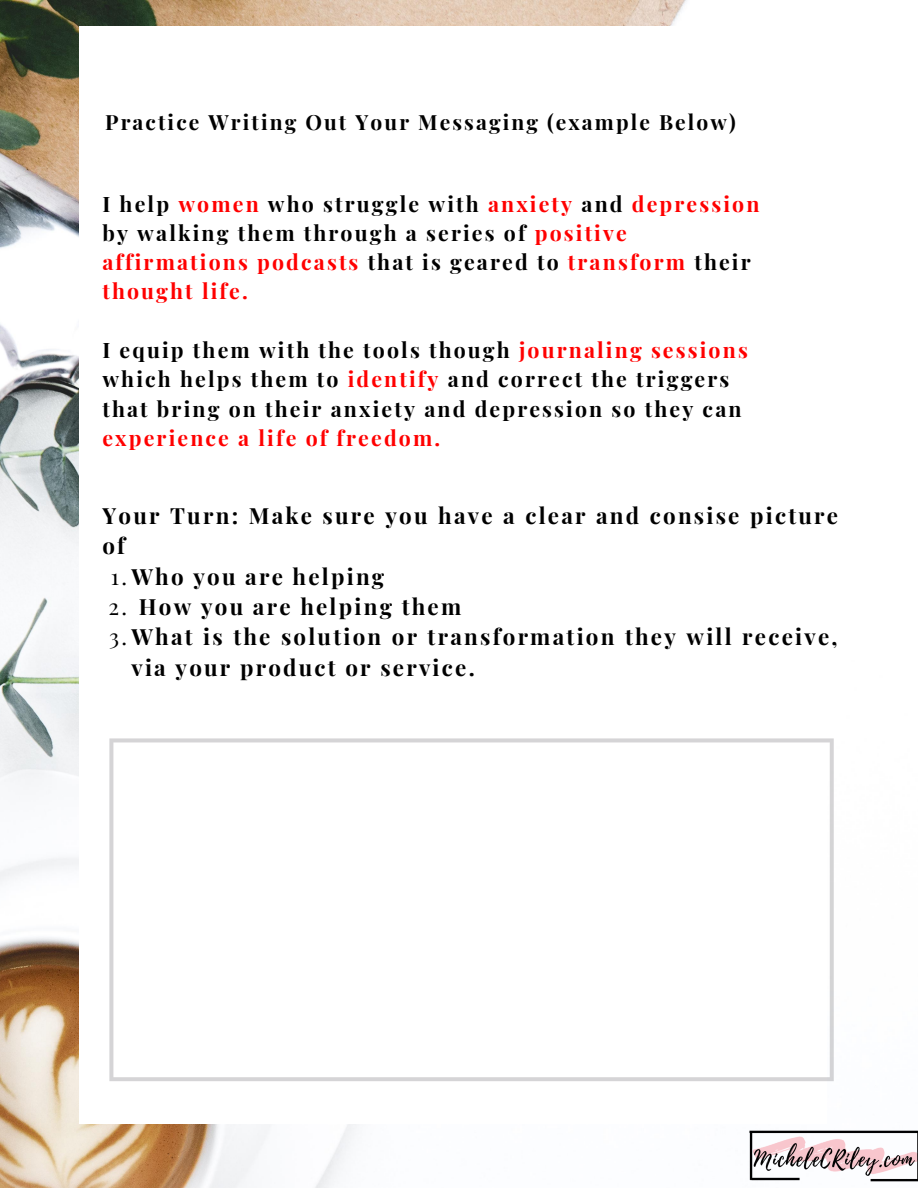
<style>
.page{position:relative;width:918px;height:1188px;background:#fff}
.page>*{position:absolute;margin:0;border:0;box-sizing:border-box;transform-origin:0 0}
.t1{font:700 22.35px/30.5px "Playfair Display";letter-spacing:.1em;color:#000}
.t2{font:22.35px "Playfair Display";color:#000}
.t3{font:700 21.3px/29.2px "Playfair Display";letter-spacing:.1em;color:#000}
.t4{font:700 21.3px "Playfair Display";letter-spacing:.1em;color:#f00}
.t5{font:700 21px "Playfair Display";letter-spacing:.1em;color:#000}
.s1{color:#f00}
.s2{font-weight:400}
</style>
<div class="page">
<img style="left:0;top:0;width:687px;height:1188px">
<img style="left:749px;top:1081px;width:169px;height:101px">
<div style="left:80px;top:26px;width:747px;height:1098px;background:#fff"></div>
<svg style="left:109px;top:738px;width:725px;height:343px"></svg>
<p class="t5" style="left:105px;top:107px;width:632px">Practice Writing Out Your Messaging (example Below)</p>
<p class="t3" style="left:102px;top:188px;width:659px">I help <span class="s1">women</span> who struggle with <span class="s1">anxiety</span> and <span class="s1">depression </span>by walking them through a series of <span class="s1">positive affirmations podcasts</span> that is geared to <span class="s1">transform</span> their <span class="s1">thought life.</span></p>
<p class="t3" style="left:102px;top:335px;width:647px">I equip them with the tools though <span class="s1">journaling sessions </span>which helps them to <span class="s1">identify</span> and correct the triggers that bring on their anxiety and depression so they can</p>
<p class="t4" style="left:102px;top:423px;width:339px">experience a life of freedom.</p>
<p class="t1" style="left:102px;top:499px;width:737px">Your Turn: Make sure you have a clear and consise picture of</p>
<p class="t1" style="left:111px;top:560px;width:275px"><span class="s2">1.</span>Who you are helping</p>
<p class="t1" style="left:139px;top:590px;width:324px">How you are helping them</p>
<p class="t1" style="left:109px;top:621px;width:730px"><span class="s2">3.</span>What is the solution or transformation they will receive,</p>
<p class="t1" style="left:131px;top:651px;width:345px">via your product or service.</p>
<p class="t2" style="left:108px;top:591px;width:20px">2.</p>
</div>
